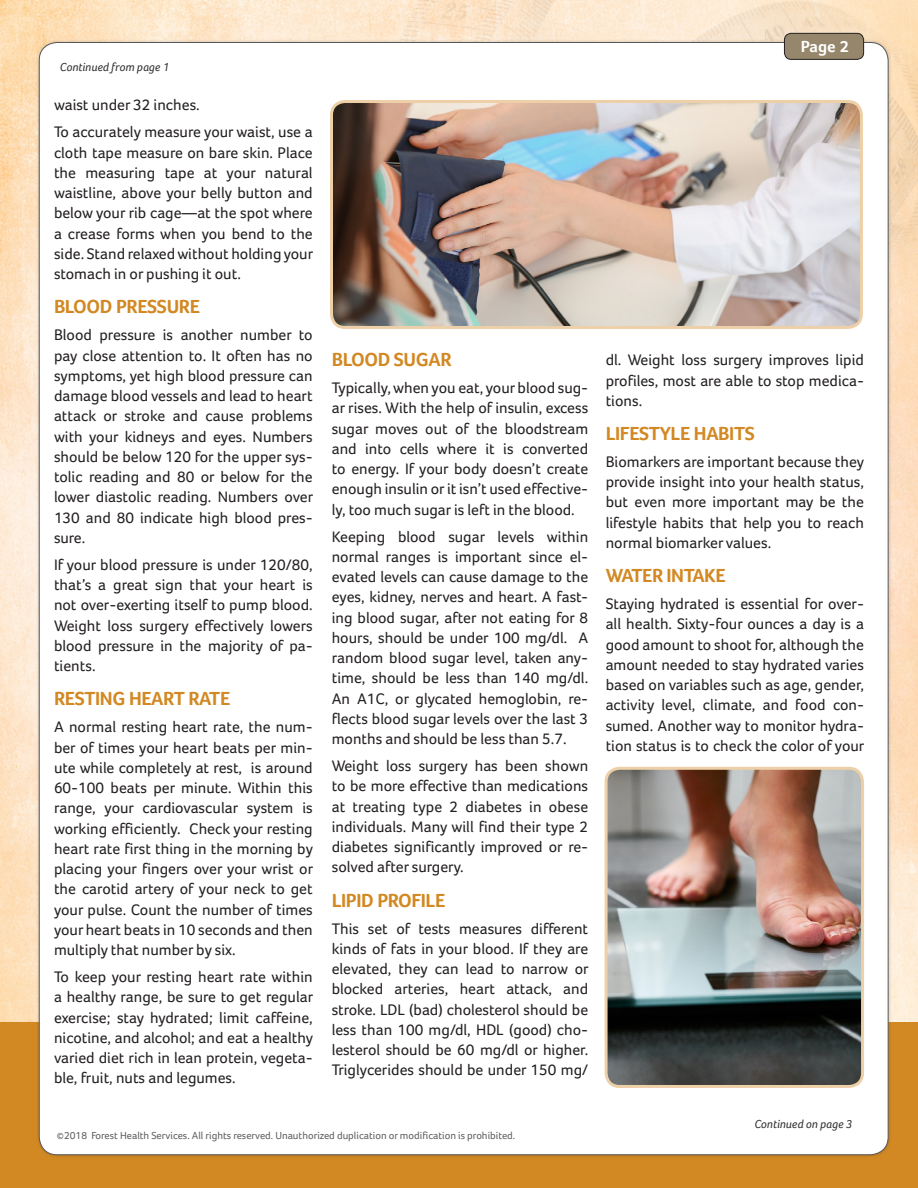
<style>
.page{position:relative;width:918px;height:1188px;background:#fff}
.page>*{position:absolute;margin:0;border:0;box-sizing:border-box;transform-origin:0 0}
.Subheads_Foco{font:700 19.5px "Foco";letter-spacing:-.02em;color:#d28923}
.Page_Numbers{font:700 16.5px "Foco";color:#fff}
.Body_Text_Foco{font:15.75px/20.2px "Foco";color:#231f20;text-align:justify}
.t1{font:italic 12px "Foco";color:#333}
.t2{font:10.5px "Foco";color:#5f5f62}
.s1{font-size:9px}
</style>
<div class="page">
<div style="left:0;top:1022px;width:918px;height:166px;background:#d28923"></div>
<img style="left:0;top:0;width:918px;height:1022px">
<div style="left:39px;top:42px;width:849px;height:1113px;background:#fff;border-radius:18px"></div>
<div style="left:784px;top:33px;width:80px;height:26px;background:#96866c;border-radius:7px"></div>
<div style="left:784px;top:33px;width:80px;height:27px;border:1px solid #231f20;border-radius:7px"></div>
<img style="left:334px;top:104px;width:525px;height:221px">
<div style="left:330px;top:100px;width:533px;height:229px;border:3px solid #edd0a7;border-radius:14px"></div>
<img style="left:606px;top:769px;width:256px;height:317px">
<div style="left:605px;top:767px;width:259px;height:321px;border:3px solid #edd0a7;border-radius:14px"></div>
<p class="t1" style="left:60px;top:60px;width:111px">Continued from page 1</p>
<p class="Body_Text_Foco" style="left:54px;top:95px;width:147px">waist under 32 inches.</p>
<p class="Body_Text_Foco" style="left:54px;top:122px;width:261px">To accurately measure your waist, use a cloth tape measure on bare skin. Place the measuring tape at your natural waistline, above your belly button and below your rib cage—at the spot where a crease forms when you bend to the side. Stand relaxed without holding your stomach in or pushing it out.</p>
<p class="Subheads_Foco" style="left:54px;top:295px;width:147px">BLOOD PRESSURE</p>
<p class="Body_Text_Foco" style="left:54px;top:325px;width:261px">Blood pressure is another number to pay close attention to. It often has no symptoms, yet high blood pressure can damage blood vessels and lead to heart attack or stroke and cause problems with your kidneys and eyes. Numbers should be below 120 for the upper sys&shy;tolic reading and 80 or below for the lower diastolic reading. Numbers over 130 and 80 indicate high blood pres&shy;sure.</p>
<p class="Body_Text_Foco" style="left:54px;top:554px;width:260px">If your blood pressure is under 120/80, that’s a great sign that your heart is not over-exerting itself to pump blood.<br>Weight loss surgery effectively lowers blood pressure in the majority of pa&shy;tients.</p>
<p class="Subheads_Foco" style="left:54px;top:687px;width:178px">RESTING HEART RATE</p>
<p class="Body_Text_Foco" style="left:54px;top:717px;width:261px">A normal resting heart rate, the num&shy;ber of times your heart beats per min&shy;ute while completely at rest, is around 60-100 beats per minute. Within this range, your cardiovascular system is working efficiently. Check your resting heart rate first thing in the morning by placing your fingers over your wrist or the carotid artery of your neck to get your pulse. Count the number of times your heart beats in 10 seconds and then multiply that number by six.</p>
<p class="Body_Text_Foco" style="left:54px;top:967px;width:261px">To keep your resting heart rate within a healthy range, be sure to get regular exercise; stay hydrated; limit caffeine, nicotine, and alcohol; and eat a healthy varied diet rich in lean protein, vegeta&shy;ble, fruit, nuts and legumes.</p>
<p class="Subheads_Foco" style="left:332px;top:348px;width:121px">BLOOD SUGAR</p>
<p class="Body_Text_Foco" style="left:332px;top:378px;width:258px">Typically, when you eat, your blood sug&shy;ar rises. With the help of insulin, excess sugar moves out of the bloodstream and into cells where it is converted to energy. If your body doesn’t create enough insulin or it isn’t used effective&shy;ly, too much sugar is left in the blood.</p>
<p class="Body_Text_Foco" style="left:332px;top:526px;width:258px">Keeping blood sugar levels within normal ranges is important since el&shy;evated levels can cause damage to the eyes, kidney, nerves and heart. A fast&shy;ing blood sugar, after not eating for 8 hours, should be under 100 mg/dl. A random blood sugar level, taken any&shy;time, should be less than 140 mg/dl.<br>An A1C, or glycated hemoglobin, re&shy;flects blood sugar levels over the last 3 months and should be less than 5.7.</p>
<p class="Body_Text_Foco" style="left:332px;top:756px;width:258px">Weight loss surgery has been shown to be more effective than medications at treating type 2 diabetes in obese individuals. Many will find their type 2 diabetes significantly improved or re&shy;solved after surgery.</p>
<p class="Subheads_Foco" style="left:332px;top:888px;width:115px">LIPID PROFILE</p>
<p class="Body_Text_Foco" style="left:332px;top:918px;width:258px">This set of tests measures different kinds of fats in your blood. If they are elevated, they can lead to narrow or blocked arteries, heart attack, and stroke. LDL (bad) cholesterol should be less than 100 mg/dl, HDL (good) cho&shy;lesterol should be 60 mg/dl or higher.<br>Triglycerides should be under 150 mg/</p>
<p class="t2" style="left:57px;top:1129px;width:460px"><span class="s1">©</span>2018 Forest Health Services. All rights reserved. Unauthorized duplication or modification is prohibited.</p>
<p class="Page_Numbers" style="left:801px;top:37px;width:50px">Page 2</p>
<p class="Body_Text_Foco" style="left:606px;top:350px;width:260px">dl. Weight loss surgery improves lipid profiles, most are able to stop medica&shy;tions.</p>
<p class="Subheads_Foco" style="left:606px;top:422px;width:151px">LIFESTYLE HABITS</p>
<p class="Body_Text_Foco" style="left:606px;top:451px;width:260px">Biomarkers are important because they provide insight into your health status, but even more important may be the lifestyle habits that help you to reach normal biomarker values.</p>
<p class="Subheads_Foco" style="left:606px;top:564px;width:121px">WATER INTAKE</p>
<p class="Body_Text_Foco" style="left:606px;top:594px;width:260px">Staying hydrated is essential for over&shy;all health. Sixty-four ounces a day is a good amount to shoot for, although the amount needed to stay hydrated varies based on variables such as age, gender, activity level, climate, and food con&shy;sumed. Another way to monitor hydra&shy;tion status is to check the color of your</p>
<p class="t1" style="left:754px;top:1117px;width:100px">Continued on page 3</p>
</div>
